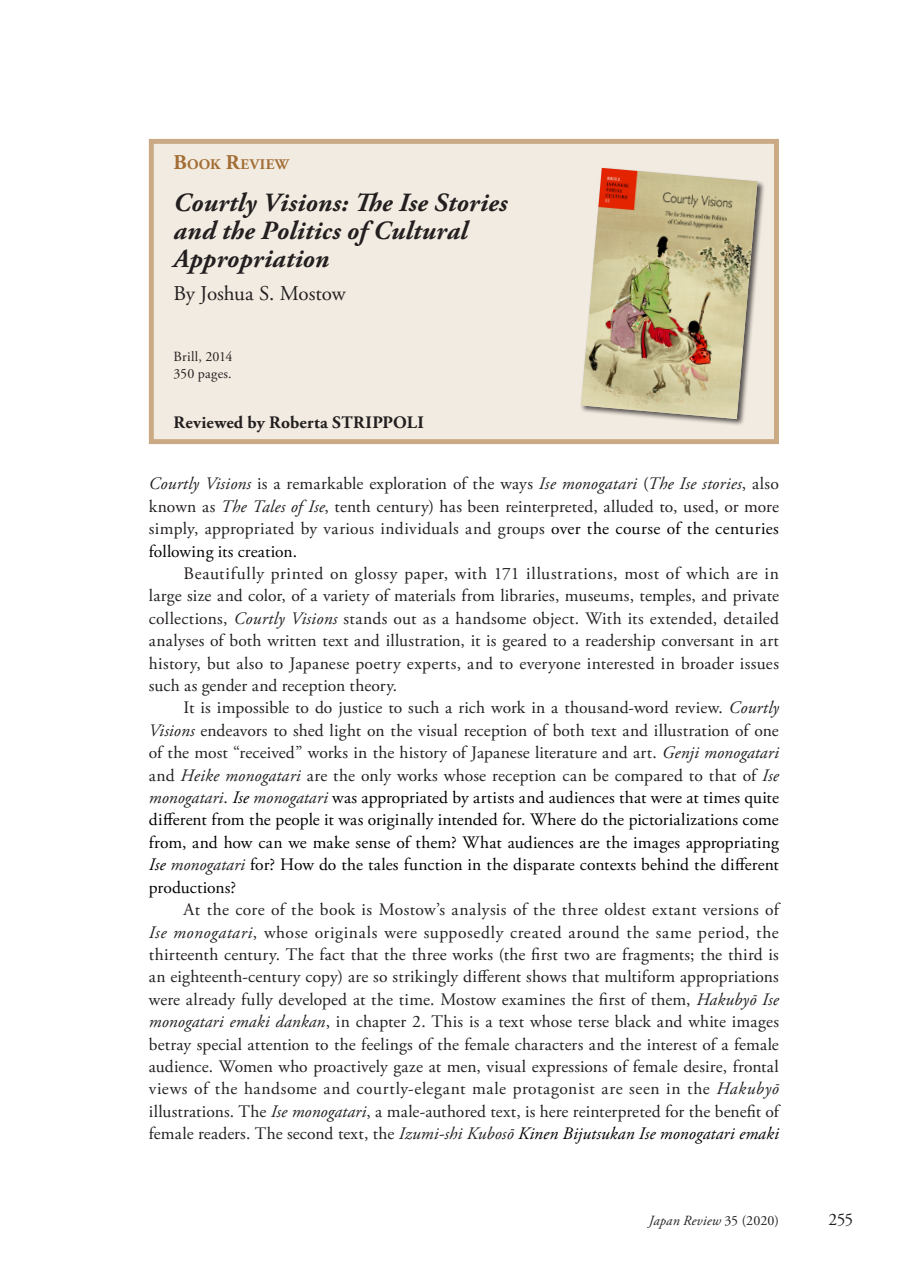
<style>
.page{position:relative;width:903px;height:1275px;background:#fff}
.page>*{position:absolute;margin:0;border:0;box-sizing:border-box;transform-origin:0 0}
.Book_title{font:italic 700 26.25px/28px "Adobe Garamond Pro";letter-spacing:.01em;color:#231f20}
.author_name{font:21px "Adobe Garamond Pro";letter-spacing:-.01em;color:#231f20}
.unindented_para{font:17.5px/22.4px "Adobe Garamond Pro";letter-spacing:.01em;color:#231f20;text-align:justify}
.t1{font:17.5px/22.4px "Adobe Garamond Pro";letter-spacing:.005em;color:#000;text-align:justify}
.reviewer_name{font:700 17.5px "Adobe Garamond Pro";letter-spacing:.015em;color:#231f20}
.t2{font:700 14.7px "Adobe Garamond Pro";letter-spacing:.025em;color:#a36e35}
.t3{font:italic 14px "Adobe Garamond Pro";letter-spacing:.015em;color:#231f20}
.Publisher_no__of_pag{font:14px "Adobe Garamond Pro";letter-spacing:.015em;color:#231f20}
.s1{font-size:21px}
.s2{font-style:italic}
.s3{color:#000}
.s4{color:#231f20}
.s5{font-style:italic;color:#231f20}
.s6{font-style:italic;color:#000}
.s7{font-style:normal}
</style>
<div class="page">
<div style="left:149px;top:139px;width:630px;height:305px;background:#f2ebe1;border:5px solid #caaa85"></div>
<div style="left:580px;top:166px;width:185px;height:261px;background:#231f20;opacity:.75"></div>
<img style="left:581px;top:168px;width:176px;height:251px">
<p class="t2" style="left:174px;top:156px;width:117px"><span class="s1">B</span>OOK <span class="s1">R</span>EVIEW</p>
<p class="Book_title" style="left:174px;top:190px;width:335px">Courtly Visions: The Ise Stories and the Politics of Cultural<br>Appropriation</p>
<p class="author_name" style="left:174px;top:281px;width:173px">By Joshua S. Mostow</p>
<p class="Publisher_no__of_pag" style="left:174px;top:348px;width:60px">Brill, 2014</p>
<p class="Publisher_no__of_pag" style="left:174px;top:365px;width:60px">350 pages.</p>
<p class="reviewer_name" style="left:174px;top:412px;width:252px">Reviewed by Roberta STRIPPOLI</p>
<p class="unindented_para" style="left:149px;top:473px;width:632px"><span class="s2">Courtly Visions</span> is a remarkable exploration of the ways <span class="s2">Ise monogatari</span> (<span class="s2">The Ise stories</span>, also known as <span class="s2">The Tales of Ise</span>, tenth century) has been reinterpreted, alluded to, used, or more simply, appropriated by various individuals and groups <span class="s3">over the course of the centuries following its creation.</span></p>
<p class="unindented_para" style="left:149px;top:563px;width:632px;text-indent:35px">Beautifully printed on glossy paper, with 171 illustrations, most of which are in large size and color, of a variety of materials from libraries, museums, temples, and private collections, <span class="s2">Courtly Visions</span> stands out as a handsome object. With its extended, detailed analyses of both written text and illustration, it is geared to a readership conversant in art history, but also to Japanese poetry experts, and to everyone interested in broader issues such as gender and reception theory.</p>
<p class="t1" style="left:149px;top:697px;width:632px;text-indent:35px"><span class="s4">It is impossible to do justice to such a rich work in a thousand-word review.</span> <span class="s5">Courtly Visions</span> <span class="s4">endeavors to shed light on the visual reception of both text and illustration of one of the most “received” works in the history of Japanese literature and art.</span> <span class="s5">Genji monogatari </span><span class="s4">and</span> <span class="s5">Heike monogatari</span> <span class="s4">are the only works whose reception can be compared to that of</span> <span class="s5">Ise monogatari</span><span class="s4">.</span> <span class="s2">Ise</span> <span class="s5">monogatari</span> was appropriated by artists and audiences that were at times quite different from the people it was originally intended for. Where do the pictorializations come from, and how can we make sense of them? What audiences are the images appropriating <span class="s2">Ise</span> <span class="s5">monogatari</span> for? How do the tales function in the disparate contexts behind the different productions?</p>
<p class="unindented_para" style="left:149px;top:899px;width:632px;text-indent:35px">At the core of the book is Mostow’s analysis of the three oldest extant versions of <span class="s2">Ise monogatari</span>, whose originals were supposedly created around the same period, the thirteenth century. The fact that the three works (the first two are fragments; the third is an eighteenth-century copy) are so strikingly different shows that multiform appropriations were already fully developed at the time. Mostow examines the first of them, <span class="s2">Hakubyō Ise monogatari emaki dankan</span>, in chapter 2. This is a text whose terse black and white images betray special attention to the feelings of the female characters and the interest of a female audience. Women who proactively gaze at men, visual expressions of female desire, frontal views of the handsome and courtly-elegant male protagonist are seen in the <span class="s2">Hakubyō </span>illustrations. The <span class="s2">Ise monogatari</span>, a male-authored text, is here reinterpreted for the benefit of female readers. The second text, the <span class="s2">Izumi-shi Kubosō</span> <span class="s6">Kinen Bijutsukan Ise monogatari emaki</span></p>
<p class="t3" style="left:649px;top:1212px;width:132px">Japan Review <span class="s7">35 (2020)</span></p>
<p class="unindented_para" style="left:828px;top:1209px;width:26px">255</p>
</div>
